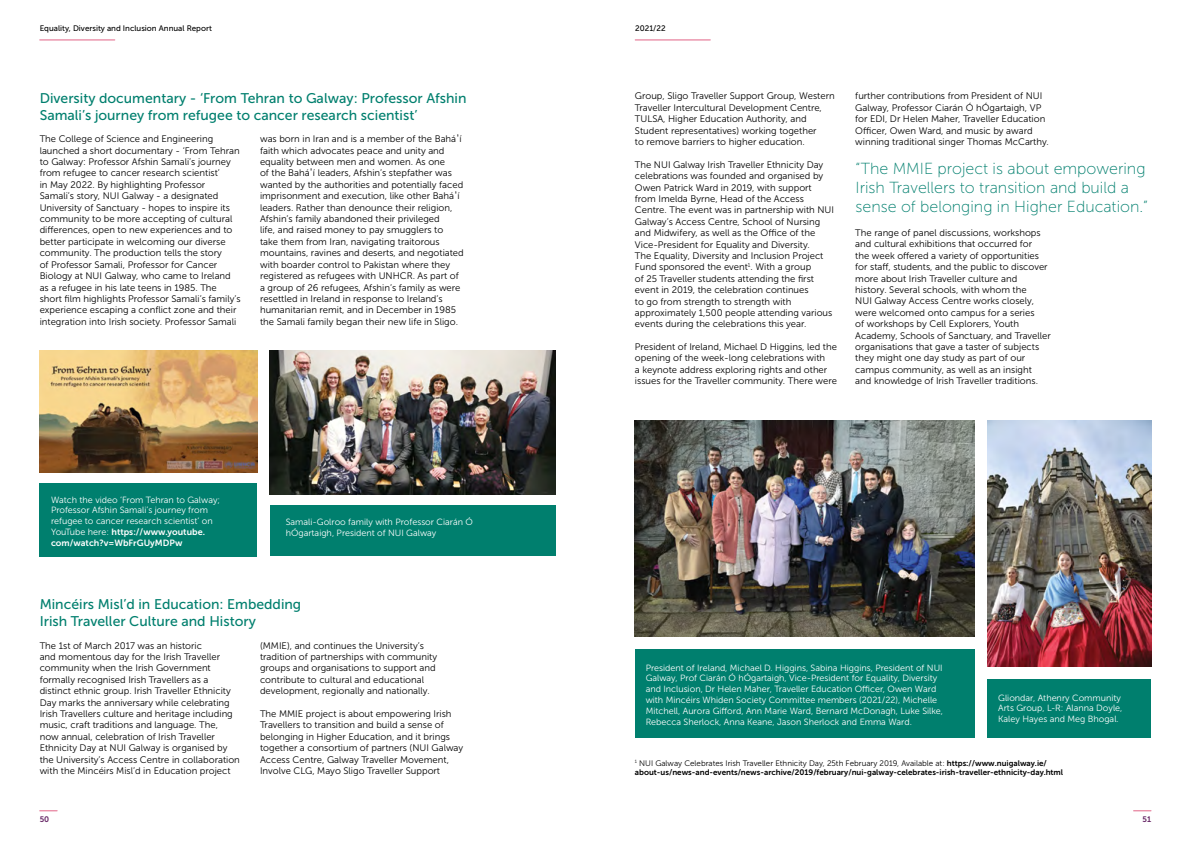
<style>
.page{position:relative;width:1191px;height:842px;background:#fff}
.page>*{position:absolute;margin:0;border:0;box-sizing:border-box;transform-origin:0 0}
.t1{font:16px/19.2px "Museo Sans 100";color:#007f6e}
.t2{font:14px/16.8px "Museo Sans 500";color:#007f6e}
.t3{font:9.5px/11.4px "Museo Sans 300";color:#000}
.t4{font:9px/10.8px "Museo Sans 300";color:#fff}
.t5{font:9px/10.8px "Museo Sans 700";color:#fff}
.t6{font:8px "Museo Sans 700";color:#000}
.t7{font:8px "Museo Sans 300";color:#000}
.t8{font:8px "Museo Sans 500";color:#000}
.t9{font:8px "Museo Sans 700";color:#672766}
.s1{font-family:"ST Heiti SC";font-weight:300}
.s2{font-family:"Museo Sans 300"}
.s3{font-family:"Museo Sans 700"}
</style>
<div class="page">
<img style="left:634px;top:421px;width:340px;height:215px">
<div style="left:635px;top:649px;width:339px;height:89px;background:#007f6e"></div>
<div style="left:987px;top:679px;width:164px;height:59px;background:#007f6e"></div>
<img style="left:987px;top:421px;width:164px;height:245px">
<img style="left:270px;top:351px;width:286px;height:143px">
<img style="left:39px;top:351px;width:218px;height:121px">
<div style="left:270px;top:505px;width:286px;height:51px;background:#007f6e"></div>
<div style="left:39px;top:483px;width:218px;height:73px;background:#007f6e"></div>
<svg style="left:40px;top:810px;width:17px;height:1px"></svg>
<hr style="left:40px;top:40px;width:75px;height:1px;background:#e16386">
<hr style="left:635px;top:40px;width:75px;height:1px;background:#e16386">
<svg style="left:1133px;top:810px;width:18px;height:1px"></svg>
<p class="t8" style="left:40px;top:24px;width:174px">Equality, Diversity and Inclusion Annual Report</p>
<h2 class="t2" style="left:40px;top:90px;width:428px">Diversity documentary - ‘From Tehran to Galway: Professor Afshin<br>Samali’s journey from refugee to cancer research scientist’</h2>
<p class="t3" style="left:40px;top:133px;width:202px">The College of Science and Engineering launched a short documentary - ‘From Tehran to Galway: Professor Afshin Samali’s journey from refugee to cancer research scientist’<br>in May 2022. By highlighting Professor Samali’s story, NUI Galway - a designated University of Sanctuary - hopes to inspire its community to be more accepting of cultural differences, open to new experiences and to better participate in welcoming our diverse community. The production tells the story<br>of Professor Samali, Professor for Cancer Biology at NUI Galway, who came to Ireland as a refugee in his late teens in 1985. The short film highlights Professor Samali’s family’s experience escaping a conflict zone and their integration into Irish society. Professor Samali</p>
<p class="t3" style="left:260px;top:133px;width:205px">was born in Iran and is a member of the Bahá<span class="s1">ʼ</span>í faith which advocates peace and unity and equality between men and women. As one<br>of the Bahá<span class="s1">ʼ</span>í leaders, Afshin’s stepfather was wanted by the authorities and potentially faced imprisonment and execution, like other Bahá<span class="s1">ʼ</span>í leaders. Rather than denounce their religion, Afshin’s family abandoned their privileged<br>life, and raised money to pay smugglers to<br>take them from Iran, navigating traitorous mountains, ravines and deserts, and negotiated with boarder control to Pakistan where they registered as refugees with UNHCR. As part of a group of 26 refugees, Afshin’s family as were resettled in Ireland in response to Ireland’s humanitarian remit, and in December in 1985 the Samali family began their new life in Sligo.</p>
<p class="t4" style="left:51px;top:494px;width:171px">Watch the video ‘From Tehran to Galway;<br>Professor Afshin Samali’s journey from refugee to cancer research scientist’ on</p>
<p class="t5" style="left:51px;top:526px;width:155px"><span class="s2">YouTube here:</span> https://www.youtube. com/watch?v=WbFrGUyMDPw</p>
<p class="t4" style="left:286px;top:516px;width:189px">Samali-Golroo family with Professor Ciarán Ó hÓgartaigh, President of NUI Galway</p>
<h2 class="t2" style="left:40px;top:596px;width:263px">Mincéirs Misl’d in Education: Embedding<br>Irish Traveller Culture and History</h2>
<p class="t3" style="left:40px;top:640px;width:202px">The 1st of March 2017 was an historic<br>and momentous day for the Irish Traveller community when the Irish Government formally recognised Irish Travellers as a distinct ethnic group. Irish Traveller Ethnicity Day marks the anniversary while celebrating Irish Travellers culture and heritage including music, craft traditions and language. The,<br>now annual, celebration of Irish Traveller Ethnicity Day at NUI Galway is organised by the University’s Access Centre in collaboration with the Mincéirs Misl’d in Education project</p>
<p class="t3" style="left:260px;top:640px;width:179px">(MMIE), and continues the University’s tradition of partnerships with community groups and organisations to support and contribute to cultural and educational development, regionally and nationally.</p>
<p class="t3" style="left:260px;top:708px;width:205px">The MMIE project is about empowering Irish Travellers to transition and build a sense of belonging in Higher Education, and it brings together a consortium of partners (NUI Galway Access Centre, Galway Traveller Movement, Involve CLG, Mayo Sligo Traveller Support</p>
<p class="t8" style="left:635px;top:24px;width:32px">2021/22</p>
<p class="t3" style="left:635px;top:90px;width:201px">Group, Sligo Traveller Support Group, Western Traveller Intercultural Development Centre, TULSA, Higher Education Authority, and Student representatives) working together<br>to remove barriers to higher education.</p>
<p class="t3" style="left:635px;top:159px;width:201px">The NUI Galway Irish Traveller Ethnicity Day celebrations was founded and organised by Owen Patrick Ward in 2019, with support from Imelda Byrne, Head of the Access Centre. The event was in partnership with NUI Galway’s Access Centre, School of Nursing and Midwifery, as well as the Office of the Vice-President for Equality and Diversity.<br>The Equality, Diversity and Inclusion Project Fund sponsored the event<sup>1</sup>. With a group<br>of 25 Traveller students attending the first event in 2019, the celebration continues<br>to go from strength to strength with approximately 1,500 people attending various events during the celebrations this year.</p>
<p class="t3" style="left:635px;top:341px;width:203px">President of Ireland, Michael D Higgins, led the opening of the week-long celebrations with<br>a keynote address exploring rights and other issues for the Traveller community. There were</p>
<p class="t3" style="left:855px;top:90px;width:195px">further contributions from President of NUI Galway, Professor Ciarán Ó hÓgartaigh, VP for EDI, Dr Helen Maher, Traveller Education Officer, Owen Ward, and music by award winning traditional singer Thomas McCarthy.</p>
<h1 class="t1" style="left:855px;top:159px;width:294px">“The MMIE project is about empowering<br>Irish Travellers to transition and build a sense of belonging in Higher Education.”</h1>
<p class="t3" style="left:855px;top:227px;width:197px">The range of panel discussions, workshops and cultural exhibitions that occurred for<br>the week offered a variety of opportunities for staff, students, and the public to discover more about Irish Traveller culture and history. Several schools, with whom the<br>NUI Galway Access Centre works closely, were welcomed onto campus for a series<br>of workshops by Cell Explorers, Youth Academy, Schools of Sanctuary, and Traveller organisations that gave a taster of subjects they might one day study as part of our campus community, as well as an insight<br>and knowledge of Irish Traveller traditions.</p>
<p class="t4" style="left:645px;top:662px;width:299px">President of Ireland, Michael D. Higgins, Sabina Higgins, President of NUI Galway, Prof Ciarán Ó hÓgartaigh, Vice-President for Equality, Diversity and Inclusion, Dr Helen Maher, Traveller Education Officer, Owen Ward with Mincéirs Whiden Society Committee members (2021/22), Michelle Mitchell, Aurora Gifford, Ann Marie Ward, Bernard McDonagh, Luke Silke, Rebecca Sherlock, Anna Keane, Jason Sherlock and Emma Ward.</p>
<p class="t4" style="left:998px;top:692px;width:126px">Gliondar, Athenry Community<br>Arts Group, L-R: Alanna Doyle,<br>Kaley Hayes and Meg Bhogal.</p>
<p class="t7" style="left:635px;top:759px;width:413px"><sup>1</sup> NUI Galway Celebrates Irish Traveller Ethnicity Day, 25th February 2019, Available at: <span class="s3">https://www.nuigalway.ie/</span></p>
<p class="t6" style="left:635px;top:768px;width:430px">about-us/news-and-events/news-archive/2019/february/nui-galway-celebrates-irish-traveller-ethnicity-day.html</p>
<p class="t9" style="left:40px;top:815px;width:11px">50</p>
<p class="t9" style="left:1142px;top:815px;width:10px">51</p>
</div>
